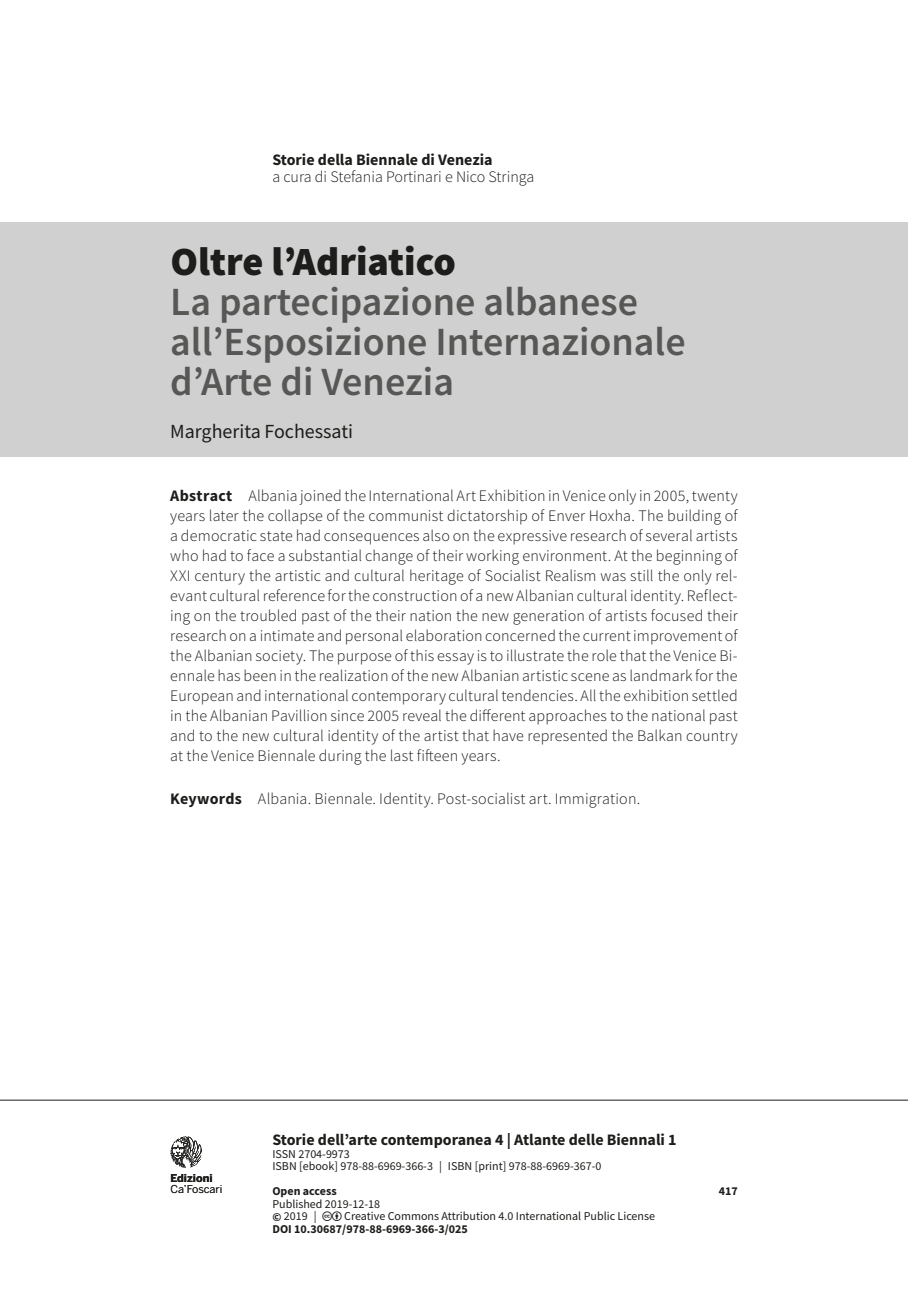
<style>
.page{position:relative;width:908px;height:1304px;background:#fff}
.page>*{position:absolute;margin:0;border:0;box-sizing:border-box;transform-origin:0 0}
.t1{font:600 40px/40px "Source Sans Pro";color:#575756}
.t2{font:900 40px "Source Sans Pro";color:#1d1d1b}
.t3{font:20px "Source Sans Pro";color:#1d1d1b}
.t4{font:300 16px/20px "Source Sans Pro";letter-spacing:.005em;color:#1d1d1b;text-align:justify}
.t5{font:700 16px "Source Sans Pro";color:#1d1d1b}
.t6{font:12px/12.4px "Source Sans Pro";color:#1d1d1b}
.t7{font:700 12px "Source Sans Pro";color:#1d1d1b}
.t8{font:10.8px "Benton Sans";letter-spacing:-.01em;color:#1d1d1b}
.t9{font:700 10.8px "Benton Sans";color:#1d1d1b}
.s1{font-weight:700}
</style>
<div class="page">
<hr style="left:0;top:1100px;width:907px;height:1px;background:#1d1d1b">
<svg style="left:170px;top:1136px;width:32px;height:32px"></svg>
<div style="left:0;top:223px;width:907px;height:234px;background:#d0d0d0"></div>
<p class="t5" style="left:272px;top:149px;width:222px">Storie della Biennale di Venezia</p>
<p class="t4" style="left:272px;top:167px;width:263px">a cura di Stefania Portinari e Nico Stringa</p>
<h1 class="t2" style="left:170px;top:234px;width:287px">Oltre l’Adriatico</h1>
<h1 class="t1" style="left:170px;top:282px;width:517px">La partecipazione albanese all’Esposizione Internazionale d’Arte di Venezia</h1>
<p class="t3" style="left:170px;top:419px;width:184px">Margherita Fochessati</p>
<p class="t4" style="left:170px;top:486px;width:569px"><span class="s1">Abstract</span> Albania joined the International Art Exhibition in Venice only in 2005, twenty years later the collapse of the communist dictatorship of Enver Hoxha. The building of a democratic state had consequences also on the expressive research of several artists who had to face a substantial change of their working environment. At the beginning of XXI century the artistic and cultural heritage of Socialist Realism was still the only rel&shy;evant cultural reference for the construction of a new Albanian cultural identity. Reflect&shy;ing on the troubled past of the their nation the new generation of artists focused their research on a intimate and personal elaboration concerned the current improvement of the Albanian society. The purpose of this essay is to illustrate the role that the Venice Bi&shy;ennale has been in the realization of the new Albanian artistic scene as landmark for the European and international contemporary cultural tendencies. All the exhibition settled in the Albanian Pavillion since 2005 reveal the different approaches to the national past and to the new cultural identity of the artist that have represented the Balkan country at the Venice Biennale during the last fifteen years.</p>
<p class="t4" style="left:170px;top:789px;width:471px"><span class="s1">Keywords</span> Albania. Biennale. Identity. Post-socialist art. Immigration.</p>
<p class="t9" style="left:170px;top:1171px;width:44px">Edizioni</p>
<p class="t8" style="left:170px;top:1183px;width:53px">Ca’Foscari</p>
<p class="t5" style="left:272px;top:1129px;width:405px">Storie dell’arte contemporanea 4 | Atlante delle Biennali 1</p>
<p class="t6" style="left:272px;top:1147px;width:330px">ISSN 2704-9973<br>ISBN [ebook] 978-88-6969-366-3 | ISBN [print] 978-88-6969-367-0</p>
<p class="t7" style="left:272px;top:1183px;width:66px">Open access</p>
<p class="t7" style="left:718px;top:1183px;width:21px">417</p>
<p class="t6" style="left:272px;top:1197px;width:109px">Published 2019-12-18 <span class="s1">©</span> 2019 |</p>
<p class="t6" style="left:344px;top:1210px;width:312px">Creative Commons Attribution 4.0 International Public License</p>
<p class="t7" style="left:272px;top:1220px;width:197px">DOI 10.30687/978-88-6969-366-3/025</p>
</div>
